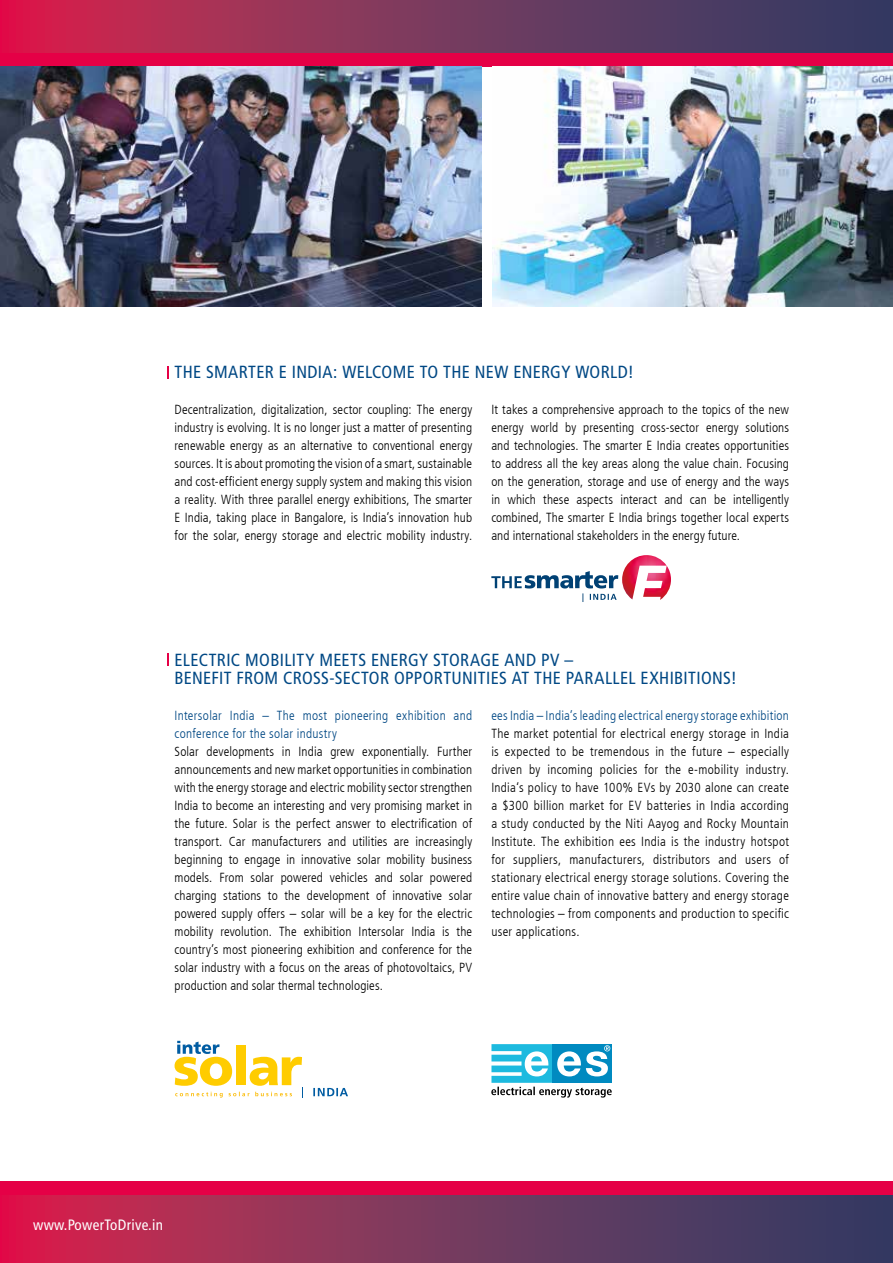
<style>
.page{position:relative;width:893px;height:1263px;background:#fff}
.page>*{position:absolute;margin:0;border:0;box-sizing:border-box;transform-origin:0 0}
.t1{font:condensed 17.55px/18px "Frutiger LT Com";letter-spacing:.02em;color:#004884}
.t2{font:condensed 15px "Frutiger LT Com";letter-spacing:.02em;color:#fff}
.t3{font:300 condensed 13.2px/18px "Frutiger LT Com";letter-spacing:.01em;color:#000;text-align:justify}
.t4{font:300 condensed 13.2px/18px "Frutiger LT Com";letter-spacing:.02em;color:#004884}
</style>
<div class="page">
<svg style="left:0;top:0;width:893px;height:53px"></svg>
<svg style="left:0;top:1195px;width:893px;height:68px"></svg>
<div style="left:0;top:1181px;width:893px;height:14px;background:#e50046"></div>
<div style="left:0;top:53px;width:893px;height:14px;background:#e50046"></div>
<img style="left:492px;top:67px;width:401px;height:239px">
<svg style="left:167px;top:366px;width:1px;height:12px"></svg>
<svg style="left:167px;top:654px;width:1px;height:12px"></svg>
<img style="left:622px;top:555px;width:49px;height:45px">
<svg style="left:491px;top:571px;width:127px;height:31px"></svg>
<svg style="left:313px;top:1088px;width:35px;height:8px"></svg>
<svg style="left:175px;top:1041px;width:128px;height:56px"></svg>
<svg style="left:491px;top:1044px;width:121px;height:53px"></svg>
<img style="left:0;top:67px;width:481px;height:239px">
<h1 class="t1" style="left:175px;top:363px;width:461px">THE SMARTER E INDIA: WELCOME TO THE NEW ENERGY WORLD!</h1>
<p class="t3" style="left:175px;top:401px;width:299px">Decentralization, digitalization, sector coupling: The energy industry is evolving. It is no longer just a matter of presenting renewable energy as an alternative to conventional energy sources. It is about promoting the vision of a smart, sustainable and cost-efficient energy supply system and making this vision a reality. With three parallel energy exhibitions, The smarter E India, taking place in Bangalore, is India’s innovation hub for the solar, energy storage and electric mobility industry.</p>
<p class="t3" style="left:491px;top:401px;width:299px">It takes a comprehensive approach to the topics of the new energy world by presenting cross-sector energy solutions and technologies. The smarter E India creates opportunities to address all the key areas along the value chain. Focusing on the generation, storage and use of energy and the ways in which these aspects interact and can be intelligently combined, The smarter E India brings together local experts and international stakeholders in the energy future.</p>
<h1 class="t1" style="left:175px;top:651px;width:564px">ELECTRIC MOBILITY MEETS ENERGY STORAGE AND PV –<br>BENEFIT FROM CROSS-SECTOR OPPORTUNITIES AT THE PARALLEL EXHIBITIONS!</h1>
<p class="t4" style="left:175px;top:707px;width:299px">Intersolar India – The most pioneering exhibition and conference for the solar industry</p>
<p class="t3" style="left:175px;top:742px;width:299px">Solar developments in India grew exponentially. Further announcements and new market opportunities in combination with the energy storage and electric mobility sector strengthen India to become an interesting and very promising market in the future. Solar is the perfect answer to electrification of transport. Car manufacturers and utilities are increasingly beginning to engage in innovative solar mobility business models. From solar powered vehicles and solar powered charging stations to the development of innovative solar powered supply offers – solar will be a key for the electric mobility revolution. The exhibition Intersolar India is the country’s most pioneering exhibition and conference for the solar industry with a focus on the areas of photovoltaics, PV production and solar thermal technologies.</p>
<p class="t4" style="left:491px;top:706px;width:299px">ees India – India’s leading electrical energy storage exhibition</p>
<p class="t3" style="left:491px;top:724px;width:299px">The market potential for electrical energy storage in India is expected to be tremendous in the future – especially driven by incoming policies for the e-mobility industry.<br>India‘s policy to have 100% EVs by 2030 alone can create a $300 billion market for EV batteries in India according a study conducted by the Niti Aayog and Rocky Mountain Institute. The exhibition ees India is the industry hotspot for suppliers, manufacturers, distributors and users of stationary electrical energy storage solutions. Covering the entire value chain of innovative battery and energy storage technologies – from components and production to specific user applications.</p>
<p class="t2" style="left:33px;top:1216px;width:131px">www.PowerToDrive.in</p>
</div>
